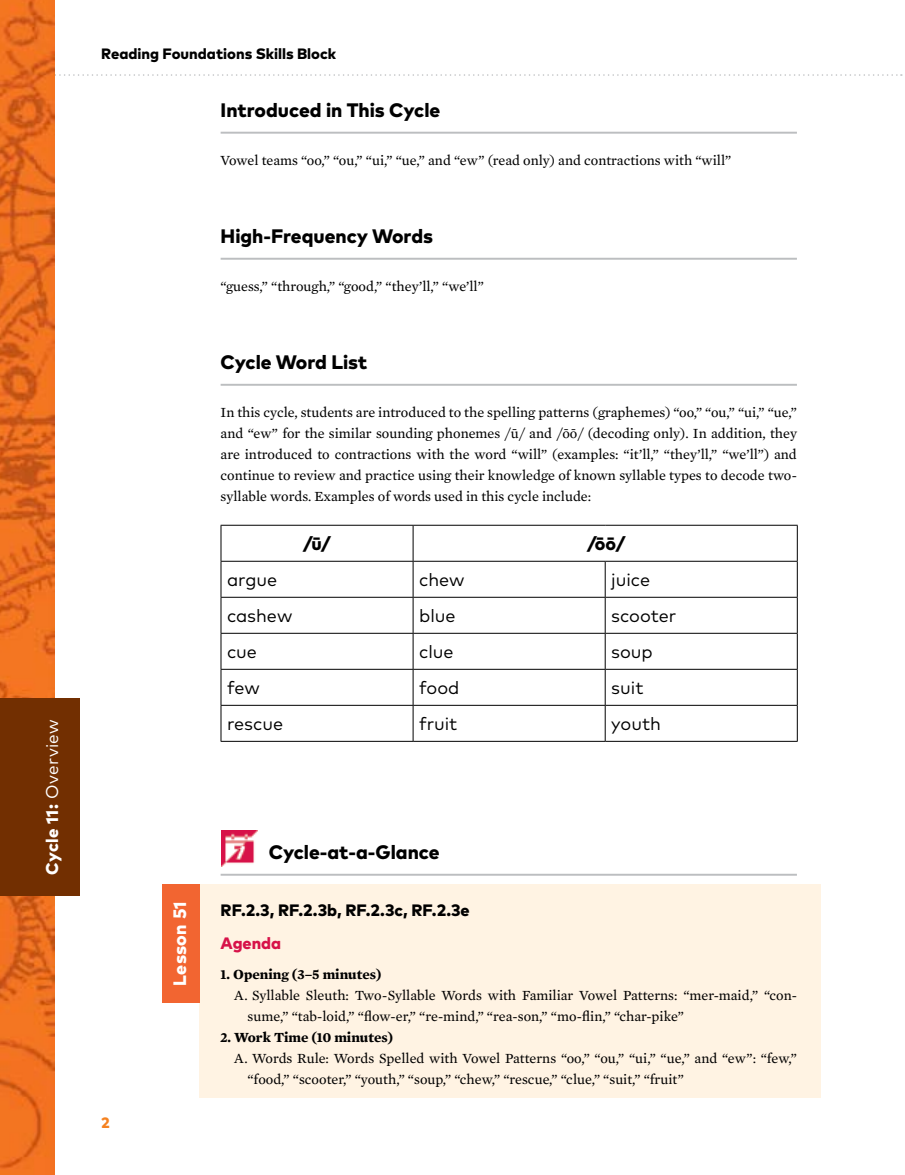
<style>
.page{position:relative;width:905px;height:1175px;background:#fff}
.page>*{position:absolute;margin:0;border:0;box-sizing:border-box;transform-origin:0 0}
.t1{font:800 19.5px "Mark Pro";color:#000}
.t2{font:18px "Mark Pro";color:#000}
.t3{font:800 18px "Mark Pro";letter-spacing:.02em;color:#fff}
.t4{font:800 18px "Mark Pro";color:#000}
.t5{font:800 17.1px "Mark Pro";letter-spacing:.02em;color:#fff}
.t6{font:800 16.5px "Mark Pro";color:#000}
.t7{font:800 16.5px "Mark Pro";color:#d71249}
.t8{font:800 15px "Mark Pro";color:#000}
.t9{font:800 15px "Mark Pro";color:#f58220}
.t10{font:14.25px/21px "Mercury Text G2";color:#000}
.t11{font:700 14.25px "Mercury Text G2";color:#000}
.s1{font-weight:400}
</style>
<div class="page">
<svg style="left:54px;top:74px;width:847px;height:2px"></svg>
<img style="left:0;top:0;width:54px;height:1174px">
<div style="left:0;top:698px;width:80px;height:197px;background:#722f01"></div>
<div style="left:199px;top:884px;width:621px;height:213px;background:#fff3e3"></div>
<div style="left:162px;top:884px;width:37px;height:118px;background:#f26531"></div>
<hr style="left:220px;top:132px;width:576px;height:2px;background:#bcbec0">
<hr style="left:220px;top:258px;width:576px;height:2px;background:#bcbec0">
<hr style="left:220px;top:384px;width:576px;height:2px;background:#bcbec0">
<hr style="left:220px;top:873px;width:576px;height:2px;background:#bcbec0">
<hr style="left:220px;top:525px;width:193px;height:1px;background:#000">
<hr style="left:413px;top:525px;width:192px;height:1px;background:#000">
<hr style="left:605px;top:525px;width:192px;height:1px;background:#000">
<hr style="left:220px;top:561px;width:193px;height:1px;background:#000">
<hr style="left:413px;top:561px;width:192px;height:1px;background:#000">
<hr style="left:605px;top:561px;width:192px;height:1px;background:#000">
<hr style="left:220px;top:597px;width:193px;height:1px;background:#000">
<hr style="left:413px;top:597px;width:192px;height:1px;background:#000">
<hr style="left:605px;top:597px;width:192px;height:1px;background:#000">
<hr style="left:220px;top:633px;width:193px;height:1px;background:#000">
<hr style="left:413px;top:633px;width:192px;height:1px;background:#000">
<hr style="left:605px;top:633px;width:192px;height:1px;background:#000">
<hr style="left:220px;top:669px;width:193px;height:1px;background:#000">
<hr style="left:413px;top:669px;width:192px;height:1px;background:#000">
<hr style="left:605px;top:669px;width:192px;height:1px;background:#000">
<hr style="left:220px;top:705px;width:193px;height:1px;background:#000">
<hr style="left:413px;top:705px;width:192px;height:1px;background:#000">
<hr style="left:605px;top:705px;width:192px;height:1px;background:#000">
<hr style="left:220px;top:741px;width:193px;height:1px;background:#000">
<hr style="left:413px;top:741px;width:192px;height:1px;background:#000">
<hr style="left:605px;top:741px;width:192px;height:1px;background:#000">
<hr style="left:220px;top:525px;width:1px;height:36px;background:#000">
<hr style="left:220px;top:561px;width:1px;height:36px;background:#000">
<hr style="left:220px;top:597px;width:1px;height:36px;background:#000">
<hr style="left:220px;top:633px;width:1px;height:36px;background:#000">
<hr style="left:220px;top:669px;width:1px;height:36px;background:#000">
<hr style="left:220px;top:705px;width:1px;height:36px;background:#000">
<hr style="left:412px;top:525px;width:1px;height:36px;background:#000">
<hr style="left:796px;top:525px;width:1px;height:36px;background:#000">
<hr style="left:412px;top:561px;width:1px;height:36px;background:#000">
<hr style="left:604px;top:561px;width:1px;height:36px;background:#000">
<hr style="left:796px;top:561px;width:1px;height:36px;background:#000">
<hr style="left:412px;top:597px;width:1px;height:36px;background:#000">
<hr style="left:604px;top:597px;width:1px;height:36px;background:#000">
<hr style="left:796px;top:597px;width:1px;height:36px;background:#000">
<hr style="left:412px;top:633px;width:1px;height:36px;background:#000">
<hr style="left:604px;top:633px;width:1px;height:36px;background:#000">
<hr style="left:796px;top:633px;width:1px;height:36px;background:#000">
<hr style="left:412px;top:669px;width:1px;height:36px;background:#000">
<hr style="left:604px;top:669px;width:1px;height:36px;background:#000">
<hr style="left:796px;top:669px;width:1px;height:36px;background:#000">
<hr style="left:412px;top:705px;width:1px;height:36px;background:#000">
<hr style="left:604px;top:705px;width:1px;height:36px;background:#000">
<hr style="left:796px;top:705px;width:1px;height:36px;background:#000">
<img style="left:222px;top:830px;width:36px;height:36px">
<p class="t5" style="left:39px;top:874px;width:157px;rotate:-90deg">Cycle 11: <span class="s1">Overview</span></p>
<p class="t8" style="left:101px;top:42px;width:236px">Reading Foundations Skills Block</p>
<h1 class="t1" style="left:220px;top:95px;width:221px">Introduced in This Cycle</h1>
<p class="t10" style="left:220px;top:149px;width:512px">Vowel teams “oo,” “ou,” “ui,” “ue,” and “ew” (read only) and contractions with “will”</p>
<h1 class="t1" style="left:220px;top:221px;width:214px">High-Frequency Words</h1>
<p class="t10" style="left:220px;top:275px;width:265px">“guess,” “through,” “good,” “they’ll,” “we’ll”</p>
<h1 class="t1" style="left:220px;top:347px;width:148px">Cycle Word List</h1>
<p class="t10" style="left:220px;top:401px;width:578px;text-align:justify">In this cycle, students are introduced to the spelling patterns (graphemes) “oo,” “ou,” “ui,” “ue,” and “ew” for the similar sounding phonemes /ū/ and /ōō/ (decoding only). In addition, they are introduced to contractions with the word “will” (examples: “it’ll,” “they’ll,” “we’ll”) and continue to review and practice using their knowledge of known syllable types to decode two&shy;syllable words. Examples of words used in this cycle include:</p>
<p class="t4" style="left:303px;top:530px;width:29px">/ū/</p>
<p class="t4" style="left:587px;top:530px;width:40px">/ōō/</p>
<p class="t2" style="left:227px;top:566px;width:52px">argue</p>
<p class="t2" style="left:419px;top:566px;width:47px">chew</p>
<p class="t2" style="left:611px;top:566px;width:40px">juice</p>
<p class="t2" style="left:227px;top:602px;width:67px">cashew</p>
<p class="t2" style="left:419px;top:602px;width:38px">blue</p>
<p class="t2" style="left:611px;top:602px;width:67px">scooter</p>
<p class="t2" style="left:227px;top:638px;width:31px">cue</p>
<p class="t2" style="left:419px;top:638px;width:36px">clue</p>
<p class="t2" style="left:611px;top:638px;width:43px">soup</p>
<p class="t2" style="left:227px;top:674px;width:34px">few</p>
<p class="t2" style="left:419px;top:674px;width:42px">food</p>
<p class="t2" style="left:611px;top:674px;width:34px">suit</p>
<p class="t2" style="left:227px;top:710px;width:58px">rescue</p>
<p class="t2" style="left:419px;top:710px;width:40px">fruit</p>
<p class="t2" style="left:611px;top:710px;width:51px">youth</p>
<p class="t9" style="left:101px;top:1110px;width:10px">2</p>
<p class="t3" style="left:166px;top:985px;width:86px;rotate:-90deg">Lesson 51</p>
<h1 class="t1" style="left:269px;top:837px;width:172px">Cycle-at-a-Glance</h1>
<p class="t6" style="left:220px;top:897px;width:251px">RF.2.3, RF.2.3b, RF.2.3c, RF.2.3e</p>
<p class="t7" style="left:220px;top:930px;width:62px">Agenda</p>
<p class="t11" style="left:220px;top:963px;width:162px">1. Opening (3–5 minutes)</p>
<p class="t10" style="left:248px;top:983px;width:551px;text-indent:-13px">A. Syllable Sleuth: Two-Syllable Words with Familiar Vowel Patterns: “mer-maid,” “con&shy;sume,” “tab-loid,” “flow-er,” “re-mind,” “rea-son,” “mo-flin,” “char-pike”</p>
<p class="t11" style="left:220px;top:1026px;width:174px">2. Work Time (10 minutes)</p>
<p class="t10" style="left:248px;top:1046px;width:551px;text-indent:-13px">A. Words Rule: Words Spelled with Vowel Patterns “oo,” “ou,” “ui,” “ue,” and “ew”: “few,” “food,” “scooter,” “youth,” “soup,” “chew,” “rescue,” “clue,” “suit,” “fruit”</p>
</div>
